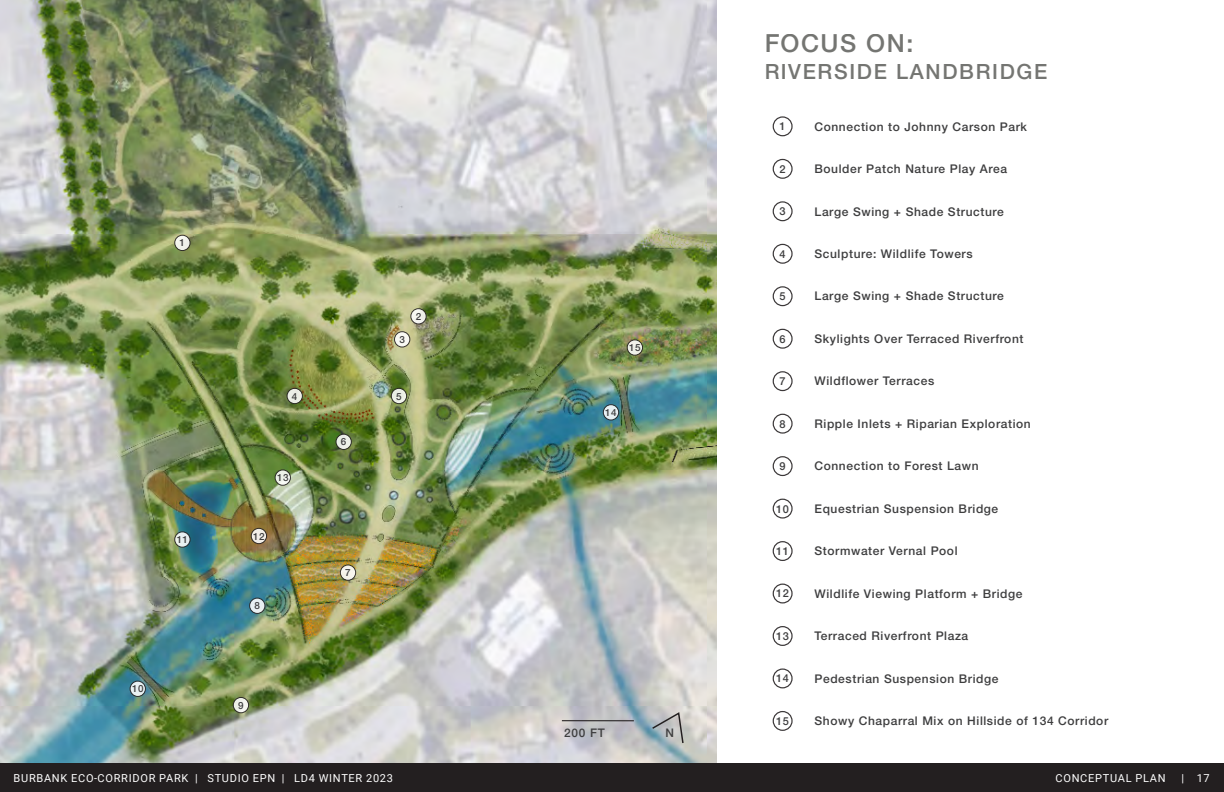
<style>
.page{position:relative;width:1224px;height:792px;background:#fff}
.page>*{position:absolute;margin:0;border:0;box-sizing:border-box;transform-origin:0 0}
.t1{font:500 25px "Helvetica Neue LT Std";letter-spacing:.06em;color:#5a5b57}
.t2{font:500 21px "Helvetica Neue LT Std";letter-spacing:.08em;color:#5a5b57}
.t3{font:500 12px "Helvetica Neue LT Std";letter-spacing:.05em;color:#3e3e3f}
.t4{font:500 11.9px "Helvetica Neue LT Std";color:#3e3e3f}
.t5{font:11px "Roboto";letter-spacing:.065em;color:#fff}
.t6{font:500 11px "Helvetica Neue LT Std";letter-spacing:.05em;color:#3e3e3f}
.t7{font:500 9.9px "Helvetica Neue LT Std";letter-spacing:.05em;color:#3e3e3f}
</style>
<div class="page">
<img style="left:0;top:0;width:716px;height:764px">
<div style="left:0;top:764px;width:1224px;height:28px;background:#231f20"></div>
<svg style="left:411px;top:309px;width:15px;height:15px"></svg>
<div style="left:410px;top:308px;width:17px;height:16px;border:1px solid #231f20;border-radius:50%"></div>
<svg style="left:175px;top:235px;width:15px;height:16px"></svg>
<div style="left:174px;top:235px;width:17px;height:16px;border:1px solid #231f20;border-radius:50%"></div>
<svg style="left:395px;top:332px;width:15px;height:15px"></svg>
<div style="left:394px;top:331px;width:16px;height:17px;border:1px solid #231f20;border-radius:50%"></div>
<svg style="left:287px;top:388px;width:15px;height:16px"></svg>
<div style="left:287px;top:388px;width:16px;height:16px;border:1px solid #231f20;border-radius:50%"></div>
<svg style="left:391px;top:388px;width:16px;height:16px"></svg>
<div style="left:391px;top:388px;width:16px;height:16px;border:1px solid #231f20;border-radius:50%"></div>
<svg style="left:336px;top:434px;width:15px;height:16px"></svg>
<div style="left:336px;top:434px;width:16px;height:16px;border:1px solid #231f20;border-radius:50%"></div>
<svg style="left:275px;top:470px;width:15px;height:15px"></svg>
<div style="left:275px;top:469px;width:16px;height:17px;border:1px solid #231f20;border-radius:50%"></div>
<svg style="left:175px;top:532px;width:15px;height:15px"></svg>
<div style="left:174px;top:531px;width:17px;height:17px;border:1px solid #231f20;border-radius:50%"></div>
<svg style="left:250px;top:598px;width:15px;height:15px"></svg>
<div style="left:249px;top:598px;width:16px;height:16px;border:1px solid #231f20;border-radius:50%"></div>
<svg style="left:340px;top:565px;width:16px;height:15px"></svg>
<div style="left:340px;top:564px;width:16px;height:17px;border:1px solid #231f20;border-radius:50%"></div>
<svg style="left:233px;top:697px;width:16px;height:16px"></svg>
<div style="left:233px;top:697px;width:16px;height:16px;border:1px solid #231f20;border-radius:50%"></div>
<svg style="left:130px;top:681px;width:15px;height:15px"></svg>
<div style="left:130px;top:681px;width:16px;height:16px;border:1px solid #231f20;border-radius:50%"></div>
<svg style="left:603px;top:405px;width:16px;height:15px"></svg>
<div style="left:603px;top:404px;width:16px;height:17px;border:1px solid #231f20;border-radius:50%"></div>
<svg style="left:627px;top:340px;width:16px;height:15px"></svg>
<div style="left:627px;top:339px;width:16px;height:17px;border:1px solid #231f20;border-radius:50%"></div>
<svg style="left:251px;top:528px;width:16px;height:16px"></svg>
<div style="left:251px;top:528px;width:16px;height:16px;border:1px solid #231f20;border-radius:50%"></div>
<div style="left:773px;top:116px;width:20px;height:20px;border:1px solid #231f20;border-radius:50%"></div>
<div style="left:773px;top:159px;width:20px;height:20px;border:1px solid #231f20;border-radius:50%"></div>
<div style="left:773px;top:201px;width:20px;height:20px;border:1px solid #231f20;border-radius:50%"></div>
<svg style="left:773px;top:244px;width:19px;height:19px"></svg>
<div style="left:773px;top:244px;width:20px;height:20px;border:1px solid #231f20;border-radius:50%"></div>
<div style="left:773px;top:286px;width:20px;height:20px;border:1px solid #231f20;border-radius:50%"></div>
<div style="left:773px;top:329px;width:20px;height:20px;border:1px solid #231f20;border-radius:50%"></div>
<div style="left:773px;top:371px;width:20px;height:20px;border:1px solid #231f20;border-radius:50%"></div>
<div style="left:773px;top:414px;width:20px;height:20px;border:1px solid #231f20;border-radius:50%"></div>
<div style="left:773px;top:456px;width:20px;height:20px;border:1px solid #231f20;border-radius:50%"></div>
<div style="left:773px;top:499px;width:20px;height:20px;border:1px solid #231f20;border-radius:50%"></div>
<div style="left:773px;top:541px;width:20px;height:20px;border:1px solid #231f20;border-radius:50%"></div>
<div style="left:773px;top:584px;width:20px;height:20px;border:1px solid #231f20;border-radius:50%"></div>
<div style="left:773px;top:626px;width:20px;height:20px;border:1px solid #231f20;border-radius:50%"></div>
<div style="left:773px;top:668px;width:20px;height:20px;border:1px solid #231f20;border-radius:50%"></div>
<div style="left:773px;top:711px;width:20px;height:20px;border:1px solid #231f20;border-radius:50%"></div>
<hr style="left:562px;top:720px;width:72px;height:1px;background:#231f20">
<svg style="left:651px;top:711px;width:34px;height:34px"></svg>
<p class="t7" style="left:180px;top:237px;width:7px">1</p>
<p class="t7" style="left:177px;top:534px;width:13px">11</p>
<p class="t7" style="left:132px;top:683px;width:13px">10</p>
<p class="t7" style="left:399px;top:333px;width:7px">3</p>
<p class="t7" style="left:416px;top:310px;width:7px">2</p>
<p class="t7" style="left:292px;top:390px;width:7px">4</p>
<p class="t7" style="left:396px;top:390px;width:7px">5</p>
<p class="t7" style="left:341px;top:436px;width:7px">6</p>
<p class="t7" style="left:277px;top:472px;width:13px">13</p>
<p class="t7" style="left:253px;top:530px;width:13px">12</p>
<p class="t7" style="left:255px;top:600px;width:7px">8</p>
<p class="t7" style="left:345px;top:567px;width:7px">7</p>
<p class="t7" style="left:238px;top:699px;width:7px">9</p>
<p class="t7" style="left:629px;top:342px;width:13px">15</p>
<p class="t7" style="left:605px;top:406px;width:13px">14</p>
<p class="t4" style="left:564px;top:726px;width:42px">200 FT</p>
<p class="t4" style="left:665px;top:726px;width:10px">N</p>
<h1 class="t1" style="left:764px;top:29px;width:151px">FOCUS ON:</h1>
<h2 class="t2" style="left:764px;top:59px;width:285px">RIVERSIDE LANDBRIDGE</h2>
<p class="t6" style="left:780px;top:120px;width:8px">1</p>
<p class="t6" style="left:780px;top:162px;width:8px">2</p>
<p class="t6" style="left:780px;top:205px;width:8px">3</p>
<p class="t6" style="left:780px;top:247px;width:8px">4</p>
<p class="t6" style="left:780px;top:290px;width:8px">5</p>
<p class="t6" style="left:780px;top:332px;width:8px">6</p>
<p class="t6" style="left:780px;top:375px;width:8px">7</p>
<p class="t6" style="left:780px;top:417px;width:8px">8</p>
<p class="t6" style="left:780px;top:460px;width:8px">9</p>
<p class="t6" style="left:776px;top:502px;width:14px">10</p>
<p class="t6" style="left:776px;top:545px;width:14px">11</p>
<p class="t6" style="left:776px;top:587px;width:14px">12</p>
<p class="t6" style="left:776px;top:629px;width:14px">13</p>
<p class="t6" style="left:776px;top:672px;width:14px">14</p>
<p class="t6" style="left:776px;top:714px;width:14px">15</p>
<p class="t3" style="left:815px;top:119px;width:214px">Connection to Johnny Carson Park</p>
<p class="t3" style="left:815px;top:162px;width:194px">Boulder Patch Nature Play Area</p>
<p class="t3" style="left:815px;top:204px;width:191px">Large Swing + Shade Structure</p>
<p class="t3" style="left:815px;top:247px;width:160px">Sculpture: Wildlife Towers</p>
<p class="t3" style="left:815px;top:289px;width:191px">Large Swing + Shade Structure</p>
<p class="t3" style="left:815px;top:332px;width:211px">Skylights Over Terraced Riverfront</p>
<p class="t3" style="left:815px;top:374px;width:121px">Wildflower Terraces</p>
<p class="t3" style="left:815px;top:416px;width:218px">Ripple Inlets + Riparian Exploration</p>
<p class="t3" style="left:815px;top:459px;width:166px">Connection to Forest Lawn</p>
<p class="t3" style="left:815px;top:501px;width:185px">Equestrian Suspension Bridge</p>
<p class="t3" style="left:815px;top:544px;width:145px">Stormwater Vernal Pool</p>
<p class="t3" style="left:815px;top:586px;width:210px">Wildlife Viewing Platform + Bridge</p>
<p class="t3" style="left:815px;top:629px;width:155px">Terraced Riverfront Plaza</p>
<p class="t3" style="left:815px;top:671px;width:186px">Pedestrian Suspension Bridge</p>
<p class="t3" style="left:815px;top:714px;width:295px">Showy Chaparral Mix on Hillside of 134 Corridor</p>
<p class="t5" style="left:14px;top:771px;width:381px">BURBANK ECO-CORRIDOR PARK | STUDIO EPN | LD4 WINTER 2023</p>
<p class="t5" style="left:1056px;top:771px;width:111px">CONCEPTUAL PLAN</p>
<p class="t5" style="left:1181px;top:771px;width:30px">| 17</p>
</div>
